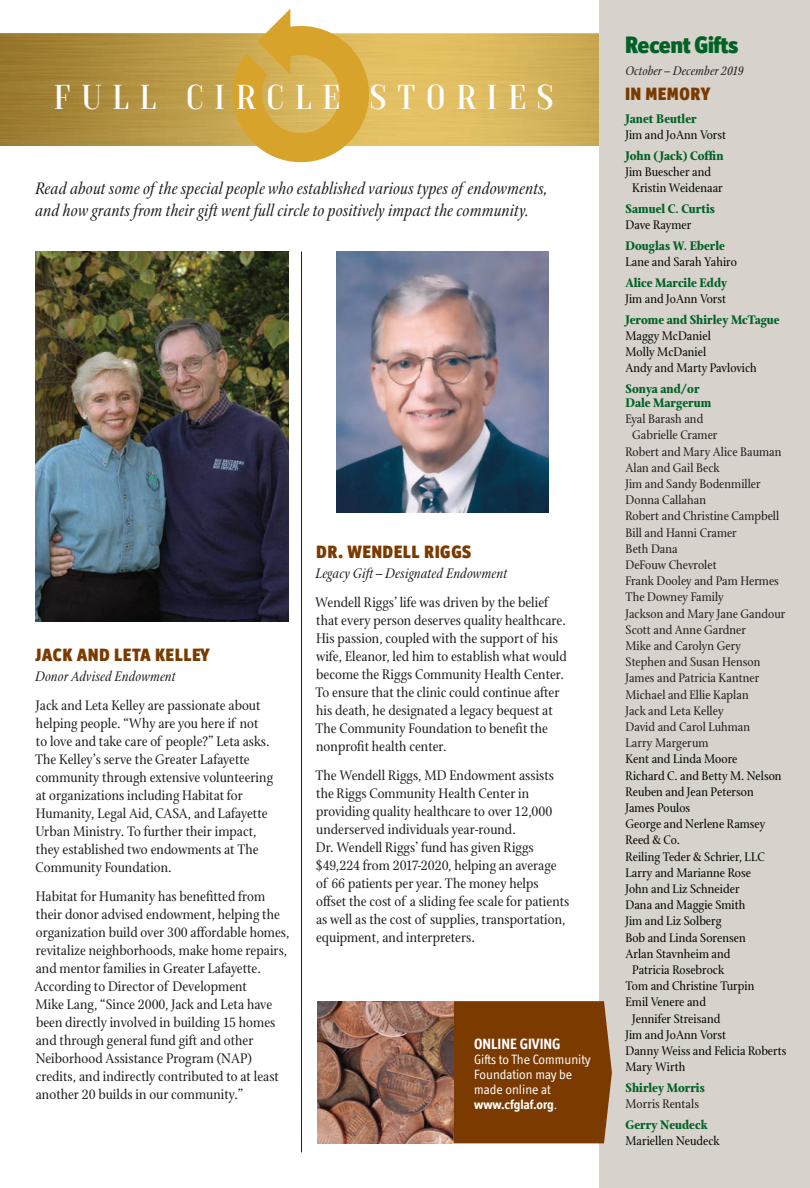
<style>
.page{position:relative;width:810px;height:1188px;background:#fff}
.page>*{position:absolute;margin:0;border:0;box-sizing:border-box;transform-origin:0 0}
.t1{font:34.5px "TT Moons";letter-spacing:.3em;color:#fff}
.t2{font:900 24px "Officina Display ITC";letter-spacing:-.01em;color:#016226}
.t3{font:italic 18px/21.6px "Stone Print";color:#231f20}
.t4{font:900 18px "Officina Display ITC";letter-spacing:.04em;color:#7b3a00}
.t5{font:15px/18px "Stone Print";color:#231f20}
.t6{font:italic 15px "Stone Print";color:#231f20}
.t7{font:700 15px "Officina Display ITC";color:#fff}
.t8{font:13.5px/16.2px "Stone Print";color:#040503}
.t9{font:13.5px "Stone Print";color:#231f20}
.t10{font:700 13.5px/14.2px "Stone Print";color:#016226}
.t11{font:13.5px/15px "Officina Display ITC";color:#fff}
.t12{font:italic 13.5px "Stone Print";color:#231f20}
.s1{font-weight:700}
</style>
<div class="page">
<img style="left:0;top:34px;width:599px;height:111px">
<div style="left:599px;top:0;width:211px;height:1188px;background:#d7d2cc"></div>
<div style="left:453px;top:1001px;width:159px;height:142px;background:#7b3a00"></div>
<img style="left:318px;top:1001px;width:135px;height:142px">
<hr style="left:301px;top:252px;width:1px;height:900px;background:#231f20">
<svg style="left:226px;top:9px;width:150px;height:154px"></svg>
<img style="left:35px;top:252px;width:253px;height:370px">
<img style="left:337px;top:252px;width:212px;height:261px">
<h1 class="t1" style="left:53px;top:76px;width:502px">FULL CIRCLE STORIES</h1>
<p class="t3" style="left:35px;top:178px;width:514px">Read about some of the special people who established various types of endowments, and how grants from their gift went full circle to positively impact the community.</p>
<p class="t4" style="left:35px;top:644px;width:176px">JACK AND LETA KELLEY</p>
<p class="t6" style="left:35px;top:668px;width:142px">Donor Advised Endowment</p>
<p class="t5" style="left:35px;top:696px;width:239px">Jack and Leta Kelley are passionate about helping people. “Why are you here if not<br>to love and take care of people?” Leta asks.<br>The Kelley’s serve the Greater Lafayette community through extensive volunteering at organizations including Habitat for Humanity, Legal Aid, CASA, and Lafayette Urban Ministry. To further their impact, they established two endowments at The Community Foundation.</p>
<p class="t5" style="left:34px;top:887px;width:257px">Habitat for Humanity has benefitted from their donor advised endowment, helping the organization build over 300 affordable homes, revitalize neighborhoods, make home repairs, and mentor families in Greater Lafayette.<br>According to Director of Development<br>Mike Lang, “Since 2000, Jack and Leta have been directly involved in building 15 homes and through general fund gift and other Neiborhood Assistance Program (NAP) credits, and indirectly contributed to at least another 20 builds in our community.”</p>
<p class="t4" style="left:317px;top:542px;width:156px">DR. WENDELL RIGGS</p>
<p class="t6" style="left:315px;top:565px;width:193px">Legacy Gift – Designated Endowment</p>
<p class="t5" style="left:315px;top:594px;width:253px">Wendell Riggs’ life was driven by the belief that every person deserves quality healthcare.<br>His passion, coupled with the support of his wife, Eleanor, led him to establish what would become the Riggs Community Health Center.<br>To ensure that the clinic could continue after his death, he designated a legacy bequest at The Community Foundation to benefit the nonprofit health center.</p>
<p class="t5" style="left:315px;top:766px;width:256px">The Wendell Riggs, MD Endowment assists the Riggs Community Health Center in providing quality healthcare to over 12,000 underserved individuals year-round.<br>Dr. Wendell Riggs’ fund has given Riggs $49,224 from 2017-2020, helping an average of 66 patients per year. The money helps offset the cost of a sliding fee scale for patients as well as the cost of supplies, transportation, equipment, and interpreters.</p>
<p class="t7" style="left:474px;top:1035px;width:88px">ONLINE GIVING</p>
<p class="t11" style="left:474px;top:1051px;width:118px">Gifts to The Community<br>Foundation may be made online at <span class="s1">www.cfglaf.org</span>.</p>
<h2 class="t2" style="left:626px;top:30px;width:114px">Recent Gifts</h2>
<p class="t12" style="left:626px;top:63px;width:120px">October – December 2019</p>
<p class="t4" style="left:626px;top:83px;width:87px">IN MEMORY</p>
<p class="t10" style="left:626px;top:111px;width:73px">Janet Beutler</p>
<p class="t8" style="left:626px;top:127px;width:102px">Jim and JoAnn Vorst</p>
<p class="t10" style="left:626px;top:148px;width:100px">John (Jack) Coffin</p>
<p class="t8" style="left:632px;top:163px;width:92px;text-indent:-7px">Jim Buescher and<br>Kristin Weidenaar</p>
<p class="t10" style="left:626px;top:201px;width:91px">Samuel C. Curtis</p>
<p class="t8" style="left:626px;top:217px;width:67px">Dave Raymer</p>
<p class="t10" style="left:626px;top:238px;width:101px">Douglas W. Eberle</p>
<p class="t8" style="left:626px;top:254px;width:113px">Lane and Sarah Yahiro</p>
<p class="t10" style="left:626px;top:275px;width:103px">Alice Marcile Eddy</p>
<p class="t8" style="left:626px;top:290px;width:102px">Jim and JoAnn Vorst</p>
<p class="t10" style="left:626px;top:312px;width:156px">Jerome and Shirley McTague</p>
<p class="t8" style="left:626px;top:327px;width:133px">Maggy McDaniel<br>Molly McDaniel<br>Andy and Marty Pavlovich</p>
<p class="t10" style="left:626px;top:381px;width:87px">Sonya and/or<br>Dale Margerum</p>
<p class="t9" style="left:626px;top:411px;width:79px">Eyal Barash and</p>
<p class="t9" style="left:632px;top:428px;width:87px">Gabrielle Cramer</p>
<p class="t9" style="left:626px;top:444px;width:157px">Robert and Mary Alice Bauman</p>
<p class="t9" style="left:626px;top:460px;width:96px">Alan and Gail Beck</p>
<p class="t9" style="left:626px;top:476px;width:137px">Jim and Sandy Bodenmiller</p>
<p class="t9" style="left:626px;top:492px;width:82px">Donna Callahan</p>
<p class="t9" style="left:626px;top:509px;width:155px">Robert and Christine Campbell</p>
<p class="t9" style="left:626px;top:525px;width:113px">Bill and Hanni Cramer</p>
<p class="t9" style="left:626px;top:541px;width:54px">Beth Dana</p>
<p class="t9" style="left:626px;top:557px;width:93px">DeFouw Chevrolet</p>
<p class="t9" style="left:626px;top:573px;width:155px">Frank Dooley and Pam Hermes</p>
<p class="t9" style="left:626px;top:590px;width:100px">The Downey Family</p>
<p class="t9" style="left:626px;top:606px;width:161px">Jackson and Mary Jane Gandour</p>
<p class="t9" style="left:626px;top:622px;width:122px">Scott and Anne Gardner</p>
<p class="t9" style="left:626px;top:638px;width:117px">Mike and Carolyn Gery</p>
<p class="t9" style="left:626px;top:654px;width:136px">Stephen and Susan Henson</p>
<p class="t9" style="left:626px;top:671px;width:135px">James and Patricia Kantner</p>
<p class="t9" style="left:626px;top:687px;width:125px">Michael and Ellie Kaplan</p>
<p class="t9" style="left:626px;top:703px;width:100px">Jack and Leta Kelley</p>
<p class="t9" style="left:626px;top:719px;width:126px">David and Carol Luhman</p>
<p class="t9" style="left:626px;top:735px;width:85px">Larry Margerum</p>
<p class="t8" style="left:626px;top:751px;width:113px">Kent and Linda Moore</p>
<p class="t8" style="left:626px;top:767px;width:158px">Richard C. and Betty M. Nelson</p>
<p class="t8" style="left:626px;top:784px;width:130px">Reuben and Jean Peterson</p>
<p class="t8" style="left:626px;top:800px;width:66px">James Poulos</p>
<p class="t8" style="left:626px;top:816px;width:142px">George and Nerlene Ramsey</p>
<p class="t8" style="left:626px;top:832px;width:56px">Reed &amp; Co.</p>
<p class="t8" style="left:626px;top:848px;width:141px">Reiling Teder &amp; Schrier, LLC</p>
<p class="t8" style="left:626px;top:865px;width:127px">Larry and Marianne Rose</p>
<p class="t8" style="left:626px;top:881px;width:116px">John and Liz Schneider</p>
<p class="t8" style="left:626px;top:897px;width:121px">Dana and Maggie Smith</p>
<p class="t8" style="left:626px;top:913px;width:98px">Jim and Liz Solberg</p>
<p class="t8" style="left:626px;top:929px;width:122px">Bob and Linda Sorensen</p>
<p class="t8" style="left:626px;top:946px;width:106px">Arlan Stavnheim and</p>
<p class="t8" style="left:632px;top:962px;width:93px">Patricia Rosebrock</p>
<p class="t8" style="left:626px;top:978px;width:130px">Tom and Christine Turpin</p>
<p class="t8" style="left:626px;top:994px;width:82px">Emil Venere and</p>
<p class="t8" style="left:632px;top:1010px;width:90px">Jennifer Streisand</p>
<p class="t8" style="left:626px;top:1027px;width:102px">Jim and JoAnn Vorst</p>
<p class="t8" style="left:626px;top:1043px;width:163px">Danny Weiss and Felicia Roberts</p>
<p class="t8" style="left:626px;top:1059px;width:61px">Mary Wirth</p>
<p class="t10" style="left:626px;top:1081px;width:81px">Shirley Morris</p>
<p class="t9" style="left:626px;top:1096px;width:75px">Morris Rentals</p>
<p class="t10" style="left:626px;top:1118px;width:84px">Gerry Neudeck</p>
<p class="t8" style="left:626px;top:1133px;width:96px">Mariellen Neudeck</p>
</div>
